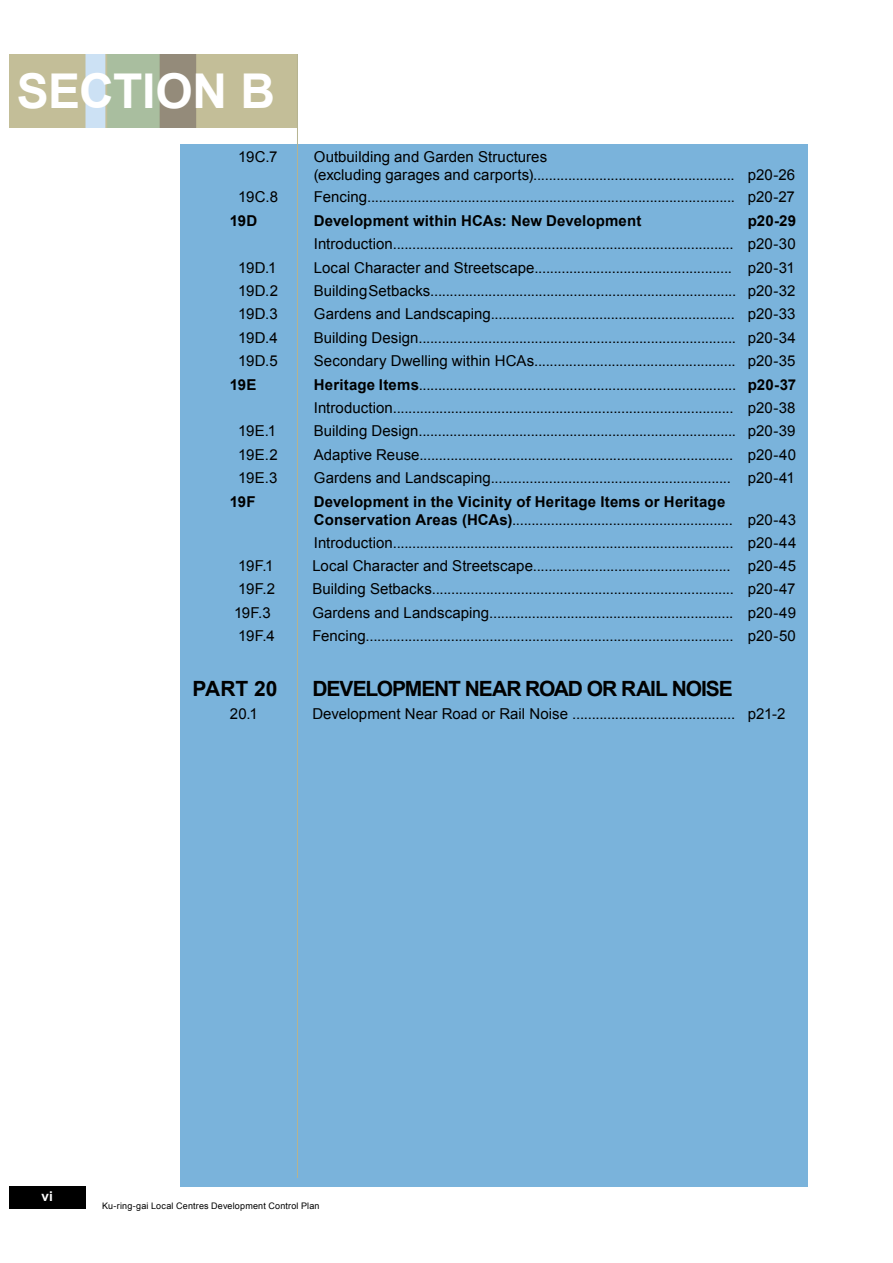
<style>
.page{position:relative;width:893px;height:1263px;background:#fff}
.page>*{position:absolute;margin:0;border:0;box-sizing:border-box;transform-origin:0 0}
.t1{font:700 48px "Arial";letter-spacing:-.01em;color:#fff}
.t2{font:700 21px "Arial";letter-spacing:-.045em;color:#000}
.t3{font:15px/18px "Arial";letter-spacing:.005em;color:#000}
.t4{font:700 15px/18px "Arial";letter-spacing:.01em;color:#000}
.t5{font:700 13.5px "Arial";color:#fff}
.t6{font:9px "Arial";letter-spacing:.02em;color:#000}
.s1{font-weight:700}
.s2{font-weight:400}
</style>
<div class="page">
<div style="left:9px;top:1186px;width:76px;height:23px;background:#000"></div>
<img style="left:9px;top:54px;width:288px;height:74px">
<div style="left:181px;top:145px;width:627px;height:1042px;background:#7ab3db"></div>
<hr style="left:297px;top:54px;width:1px;height:1124px;background:#b6b491">
<h1 class="t1" style="left:17px;top:59px;width:260px">SECTION B</h1>
<p class="t3" style="left:238px;top:147px;width:41px">19C.7</p>
<p class="t3" style="left:314px;top:147px;width:483px">Outbuilding and Garden Structures<br>(excluding garages and carports).................................................... p20-26</p>
<p class="t3" style="left:238px;top:188px;width:41px">19C.8</p>
<p class="t3" style="left:314px;top:188px;width:483px">Fencing............................................................................................... p20-27</p>
<p class="t4" style="left:230px;top:212px;width:29px">19D</p>
<p class="t4" style="left:314px;top:212px;width:329px">Development within HCAs: New Development</p>
<p class="t4" style="left:748px;top:212px;width:50px">p20-29</p>
<p class="t3" style="left:314px;top:235px;width:483px">Introduction........................................................................................ p20-30</p>
<p class="t3" style="left:238px;top:259px;width:40px">19D.1</p>
<p class="t3" style="left:314px;top:259px;width:482px">Local Character and Streetscape................................................... p20-31</p>
<p class="t3" style="left:238px;top:282px;width:41px">19D.2</p>
<p class="t3" style="left:314px;top:282px;width:483px">Building Setbacks............................................................................... p20-32</p>
<p class="t3" style="left:238px;top:305px;width:41px">19D.3</p>
<p class="t3" style="left:314px;top:305px;width:483px">Gardens and Landscaping............................................................... p20-33</p>
<p class="t3" style="left:238px;top:329px;width:41px">19D.4</p>
<p class="t3" style="left:314px;top:329px;width:483px">Building Design.................................................................................. p20-34</p>
<p class="t3" style="left:238px;top:352px;width:41px">19D.5</p>
<p class="t3" style="left:314px;top:352px;width:483px">Secondary Dwelling within HCAs.................................................... p20-35</p>
<p class="t4" style="left:230px;top:376px;width:28px">19E</p>
<p class="t3" style="left:314px;top:373px;width:484px;line-height:23.4px"><span class="s1">Heritage Items</span>.................................................................................. <span class="s1">p20-37<br></span>Introduction........................................................................................ p20-38</p>
<p class="t3" style="left:238px;top:422px;width:39px">19E.1</p>
<p class="t3" style="left:314px;top:422px;width:483px">Building Design.................................................................................. p20-39</p>
<p class="t3" style="left:238px;top:446px;width:41px">19E.2</p>
<p class="t3" style="left:314px;top:446px;width:484px">Adaptive Reuse................................................................................. p20-40</p>
<p class="t3" style="left:238px;top:469px;width:41px">19E.3</p>
<p class="t3" style="left:314px;top:469px;width:483px">Gardens and Landscaping.............................................................. p20-41</p>
<p class="t4" style="left:230px;top:493px;width:27px">19F</p>
<p class="t4" style="left:314px;top:493px;width:484px">Development in the Vicinity of Heritage Items or Heritage<br>Conservation Areas (HCAs)<span class="s2">......................................................... p20-43</span></p>
<p class="t3" style="left:314px;top:533px;width:484px">Introduction........................................................................................ p20-44</p>
<p class="t3" style="left:238px;top:557px;width:37px">19F.1</p>
<p class="t3" style="left:312px;top:557px;width:485px">Local Character and Streetscape................................................... p20-45</p>
<p class="t3" style="left:238px;top:580px;width:38px">19F.2</p>
<p class="t3" style="left:312px;top:580px;width:484px">Building Setbacks.............................................................................. p20-47</p>
<p class="t3" style="left:234px;top:604px;width:38px">19F.3</p>
<p class="t3" style="left:312px;top:604px;width:485px">Gardens and Landscaping............................................................... p20-49</p>
<p class="t3" style="left:238px;top:627px;width:38px">19F.4</p>
<p class="t3" style="left:312px;top:627px;width:485px">Fencing............................................................................................... p20-50</p>
<h2 class="t2" style="left:192px;top:675px;width:86px">PART 20</h2>
<h2 class="t2" style="left:312px;top:675px;width:422px">DEVELOPMENT NEAR ROAD OR RAIL NOISE</h2>
<p class="t3" style="left:230px;top:705px;width:29px">20.1</p>
<p class="t3" style="left:312px;top:705px;width:474px">Development Near Road or Rail Noise .......................................... p21-2</p>
<p class="t5" style="left:41px;top:1187px;width:13px">vi</p>
<p class="t6" style="left:102px;top:1199px;width:219px">Ku-ring-gai Local Centres Development Control Plan</p>
</div>
